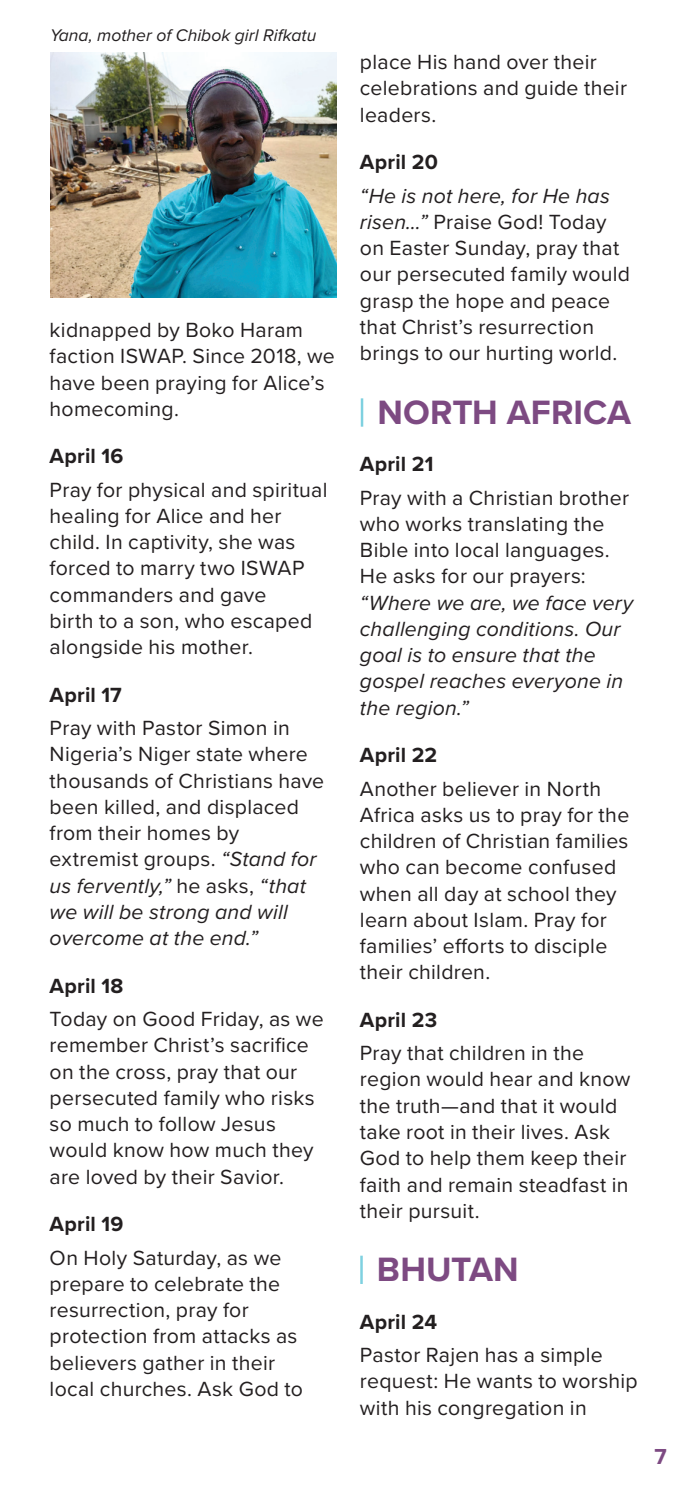
<style>
.page{position:relative;width:695px;height:1489px;background:#fff}
.page>*{position:absolute;margin:0;border:0;box-sizing:border-box;transform-origin:0 0}
.t1{font:700 35px "Proxima Nova";color:#7d4a82}
.t2{font:700 22.5px "Proxima Nova";color:#7d4a82}
.t3{font:21.25px/26.2px "Proxima Nova";letter-spacing:.015em;color:#231f20}
.t4{font:italic 21.25px/26.2px "Proxima Nova";letter-spacing:.01em;color:#231f20}
.t5{font:700 21.25px "Proxima Nova";letter-spacing:.01em;color:#231f20}
.t6{font:italic 17.5px "Proxima Nova";color:#231f20}
.s1{font-style:italic}
</style>
<div class="page">
<img style="left:50px;top:52px;width:287px;height:246px">
<hr style="left:360px;top:1255px;width:2px;height:28px;background:#7fd1e0">
<hr style="left:361px;top:398px;width:2px;height:28px;background:#7fd1e0">
<p class="t6" style="left:50px;top:23px;width:268px">Yana, mother of Chibok girl Rifkatu</p>
<p class="t3" style="left:50px;top:316px;width:287px">kidnapped by Boko Haram faction ISWAP. Since 2018, we have been praying for Alice’s homecoming.</p>
<p class="t5" style="left:50px;top:440px;width:75px">April 16</p>
<p class="t3" style="left:50px;top:475px;width:279px">Pray for physical and spiritual healing for Alice and her child. In captivity, she was forced to marry two ISWAP commanders and gave<br>birth to a son, who escaped alongside his mother.</p>
<p class="t5" style="left:50px;top:678px;width:74px">April 17</p>
<p class="t3" style="left:50px;top:714px;width:276px">Pray with Pastor Simon in<br>Nigeria’s Niger state where thousands of Christians have been killed, and displaced from their homes by extremist groups. <span class="s1">“Stand for us fervently,”</span> he asks, <span class="s1">“that we will be strong and will overcome at the end.”</span></p>
<p class="t5" style="left:50px;top:969px;width:75px">April 18</p>
<p class="t3" style="left:50px;top:1004px;width:275px">Today on Good Friday, as we remember Christ’s sacrifice on the cross, pray that our persecuted family who risks so much to follow Jesus would know how much they are loved by their Savior.</p>
<p class="t5" style="left:50px;top:1208px;width:75px">April 19</p>
<p class="t3" style="left:50px;top:1243px;width:255px">On Holy Saturday, as we prepare to celebrate the resurrection, pray for protection from attacks as believers gather in their local churches. Ask God to</p>
<p class="t3" style="left:360px;top:48px;width:268px">place His hand over their celebrations and guide their leaders.</p>
<p class="t5" style="left:360px;top:146px;width:79px">April 20</p>
<p class="t3" style="left:360px;top:181px;width:272px"><span class="s1">“He is not here, for He has risen…”</span> Praise God! Today on Easter Sunday, pray that our persecuted family would grasp the hope and peace that Christ’s resurrection brings to our hurting world.</p>
<h1 class="t1" style="left:377px;top:386px;width:255px">NORTH AFRICA</h1>
<p class="t5" style="left:360px;top:448px;width:75px">April 21</p>
<p class="t3" style="left:360px;top:483px;width:270px">Pray with a Christian brother who works translating the<br>Bible into local languages.<br>He asks for our prayers:</p>
<p class="t4" style="left:360px;top:588px;width:275px">“Where we are, we face very challenging conditions. Our goal is to ensure that the gospel reaches everyone in the region.”</p>
<p class="t5" style="left:360px;top:739px;width:79px">April 22</p>
<p class="t3" style="left:360px;top:774px;width:271px">Another believer in North<br>Africa asks us to pray for the children of Christian families who can become confused when all day at school they learn about Islam. Pray for families’ efforts to disciple their children.</p>
<p class="t5" style="left:360px;top:1003px;width:79px">April 23</p>
<p class="t3" style="left:360px;top:1039px;width:272px">Pray that children in the region would hear and know the truth—and that it would take root in their lives. Ask<br>God to help them keep their faith and remain steadfast in their pursuit.</p>
<h1 class="t1" style="left:377px;top:1243px;width:143px">BHUTAN</h1>
<p class="t5" style="left:360px;top:1305px;width:79px">April 24</p>
<p class="t3" style="left:360px;top:1340px;width:279px">Pastor Rajen has a simple request: He wants to worship with his congregation in</p>
<p class="t2" style="left:654px;top:1439px;width:14px">7</p>
</div>
